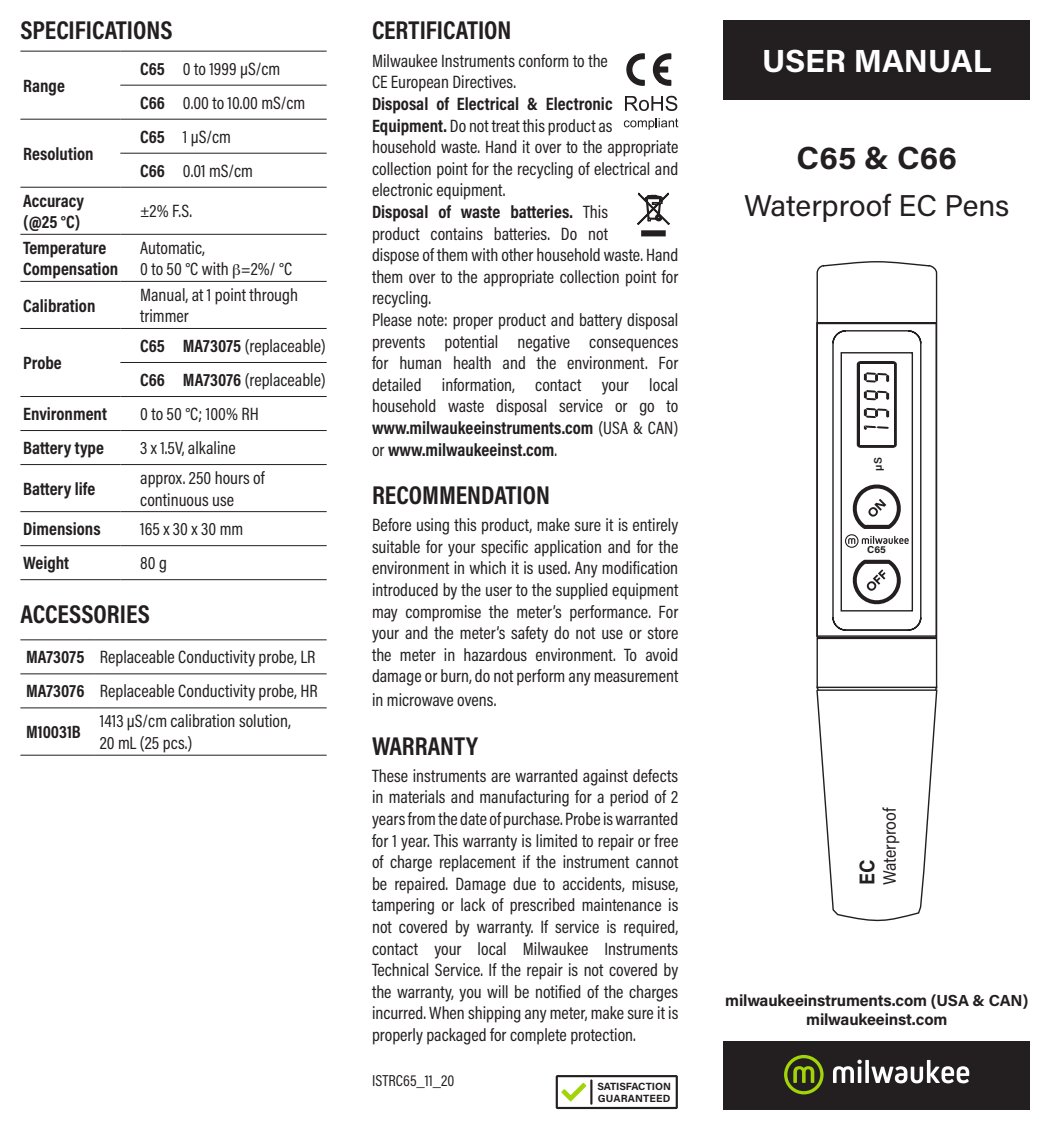
<style>
.page{position:relative;width:1053px;height:1133px;background:#fff}
.page>*{position:absolute;margin:0;border:0;box-sizing:border-box;transform-origin:0 0}
.t1{font:700 32px "Acumin Pro";letter-spacing:-.005em;color:#fff}
.t2{font:700 32px "Acumin Pro";letter-spacing:.005em;color:#231f20}
.t3{font:30px "Acumin Pro";letter-spacing:-.005em;color:#231f20}
.t4{font:700 26px "Acumin Pro Cond";color:#231f20}
.t5{font:700 21.4px "Acumin Pro";color:#231f20;scale:.89 1}
.t6{font:18px/21.6px "Acumin Pro Cond";color:#231f20}
.t7{font:700 18px/21.6px "Acumin Pro Cond";color:#231f20}
.t8{font:17.8px "Acumin Pro";letter-spacing:-.005em;color:#231f20;scale:.89 1}
.t9{font:700 16px/19.2px "Acumin Pro";letter-spacing:-.01em;color:#231f20;text-align:center}
.t10{font:16px "Acumin Pro Cond";letter-spacing:.005em;color:#231f20}
.t11{font:600 11.2px "Acumin Pro";color:#231f20}
.t12{font:700 10.4px/12.2px "Acumin Pro";color:#231f20}
.t13{font:700 10.2px "Acumin Pro";color:#231f20}
.s1{font-weight:700}
</style>
<div class="page">
<hr style="left:20px;top:51px;width:100px;height:1px;background:#231f20">
<hr style="left:120px;top:51px;width:207px;height:1px;background:#231f20">
<hr style="left:120px;top:85px;width:207px;height:1px;background:#231f20">
<hr style="left:20px;top:119px;width:100px;height:1px;background:#231f20">
<hr style="left:120px;top:119px;width:207px;height:1px;background:#231f20">
<hr style="left:120px;top:153px;width:207px;height:1px;background:#231f20">
<hr style="left:20px;top:187px;width:100px;height:1px;background:#231f20">
<hr style="left:120px;top:187px;width:207px;height:1px;background:#231f20">
<hr style="left:20px;top:234px;width:100px;height:1px;background:#231f20">
<hr style="left:120px;top:234px;width:207px;height:1px;background:#231f20">
<hr style="left:20px;top:281px;width:100px;height:1px;background:#231f20">
<hr style="left:120px;top:281px;width:207px;height:1px;background:#231f20">
<hr style="left:20px;top:328px;width:100px;height:1px;background:#231f20">
<hr style="left:120px;top:328px;width:207px;height:1px;background:#231f20">
<hr style="left:120px;top:362px;width:207px;height:1px;background:#231f20">
<hr style="left:20px;top:396px;width:100px;height:1px;background:#231f20">
<hr style="left:120px;top:396px;width:207px;height:1px;background:#231f20">
<hr style="left:20px;top:430px;width:100px;height:1px;background:#231f20">
<hr style="left:120px;top:430px;width:207px;height:1px;background:#231f20">
<hr style="left:20px;top:464px;width:100px;height:1px;background:#231f20">
<hr style="left:120px;top:464px;width:207px;height:1px;background:#231f20">
<hr style="left:20px;top:511px;width:100px;height:1px;background:#231f20">
<hr style="left:120px;top:511px;width:207px;height:1px;background:#231f20">
<hr style="left:20px;top:545px;width:100px;height:1px;background:#231f20">
<hr style="left:120px;top:545px;width:207px;height:1px;background:#231f20">
<hr style="left:20px;top:579px;width:100px;height:1px;background:#231f20">
<hr style="left:120px;top:579px;width:207px;height:1px;background:#231f20">
<hr style="left:20px;top:673px;width:74px;height:1px;background:#231f20">
<hr style="left:94px;top:673px;width:233px;height:1px;background:#231f20">
<hr style="left:20px;top:707px;width:74px;height:1px;background:#231f20">
<hr style="left:94px;top:707px;width:233px;height:1px;background:#231f20">
<hr style="left:20px;top:755px;width:74px;height:1px;background:#231f20">
<hr style="left:94px;top:755px;width:233px;height:1px;background:#231f20">
<hr style="left:20px;top:639px;width:74px;height:1px;background:#231f20">
<hr style="left:94px;top:639px;width:233px;height:1px;background:#231f20">
<svg style="left:626px;top:53px;width:19px;height:33px"></svg>
<svg style="left:652px;top:53px;width:20px;height:33px"></svg>
<svg style="left:625px;top:96px;width:52px;height:15px"></svg>
<svg style="left:624px;top:118px;width:54px;height:12px"></svg>
<svg style="left:637px;top:192px;width:33px;height:44px"></svg>
<div style="left:723px;top:20px;width:307px;height:80px;background:#231f20"></div>
<div style="left:723px;top:1041px;width:307px;height:68px;background:#231f20"></div>
<svg style="left:555px;top:1075px;width:123px;height:34px"></svg>
<hr style="left:590px;top:1079px;width:2px;height:26px;background:#231f20">
<svg style="left:784px;top:1055px;width:39px;height:39px"></svg>
<svg style="left:833px;top:1059px;width:28px;height:24px"></svg>
<svg style="left:865px;top:1060px;width:4px;height:23px"></svg>
<svg style="left:871px;top:1060px;width:98px;height:23px"></svg>
<svg style="left:816px;top:685px;width:122px;height:237px"></svg>
<svg style="left:816px;top:261px;width:122px;height:418px"></svg>
<h3 class="t4" style="left:20px;top:13px;width:154px">SPECIFICATIONS</h3>
<p class="t7" style="left:23px;top:74px;width:43px">Range</p>
<p class="t6" style="left:140px;top:51px;width:167px;line-height:34px"><span class="s1">C65</span> 0 to 1999 µS/cm<br><span class="s1">C66</span> 0.00 to 10.00 mS/cm</p>
<p class="t7" style="left:23px;top:142px;width:72px">Resolution</p>
<p class="t6" style="left:140px;top:119px;width:114px;line-height:34px"><span class="s1">C65</span> 1 µS/cm<br><span class="s1">C66</span> 0.01 mS/cm</p>
<p class="t7" style="left:23px;top:189px;width:62px">Accuracy (@25 °C)</p>
<p class="t6" style="left:140px;top:200px;width:53px">±2% F.S.</p>
<p class="t7" style="left:23px;top:236px;width:96px">Temperature<br>Compensation</p>
<p class="t6" style="left:140px;top:236px;width:153px">Automatic,<br>0 to 50 °C with =2%/ °C</p>
<p class="t7" style="left:23px;top:294px;width:74px">Calibration</p>
<p class="t6" style="left:140px;top:283px;width:159px">Manual, at 1 point through trimmer</p>
<p class="t7" style="left:23px;top:352px;width:40px">Probe</p>
<p class="t6" style="left:140px;top:328px;width:187px;line-height:34px"><span class="s1">C65 MA73075</span> (replaceable)<br><span class="s1">C66 MA73076</span> (replaceable)</p>
<p class="t7" style="left:23px;top:403px;width:85px">Environment</p>
<p class="t6" style="left:140px;top:403px;width:120px">0 to 50 °C; 100% RH</p>
<p class="t7" style="left:23px;top:437px;width:82px">Battery type</p>
<p class="t6" style="left:140px;top:437px;width:97px">3 x 1.5V, alkaline</p>
<p class="t7" style="left:23px;top:477px;width:74px">Battery life</p>
<p class="t6" style="left:140px;top:466px;width:126px">approx. 250 hours of continuous use</p>
<p class="t7" style="left:23px;top:518px;width:79px">Dimensions</p>
<p class="t6" style="left:140px;top:518px;width:105px">165 x 30 x 30 mm</p>
<p class="t7" style="left:23px;top:552px;width:47px">Weight</p>
<p class="t6" style="left:140px;top:552px;width:28px">80 g</p>
<h3 class="t4" style="left:20px;top:596px;width:131px">ACCESSORIES</h3>
<p class="t6" style="left:26px;top:640px;width:293px;line-height:34px"><span class="s1">MA73075</span> Replaceable Conductivity probe, LR<br><span class="s1">MA73076</span> Replaceable Conductivity probe, HR</p>
<p class="t7" style="left:26px;top:721px;width:56px">M10031B</p>
<p class="t6" style="left:100px;top:710px;width:192px">1413 µS/cm calibration solution,<br>20 mL (25 pcs.)</p>
<h3 class="t4" style="left:372px;top:13px;width:141px">CERTIFICATION</h3>
<p class="t6" style="left:372px;top:49px;width:237px">Milwaukee Instruments conform to the<br>CE European Directives.</p>
<p class="t6" style="left:372px;top:93px;width:308px"><span class="s1">Disposal of Electrical &amp; Electronic Equipment.</span> Do not treat this product as household waste. Hand it over to the appropriate collection point for the recycling of electrical and electronic equipment.<br><span class="s1">Disposal of waste batteries.</span> This<br>product contains batteries. Do not<br>dispose of them with other household waste. Hand them over to the appropriate collection point for recycling.<br>Please note: proper product and battery disposal prevents potential negative consequences for human health and the environment. For detailed information, contact your local household waste disposal service or go to <span class="s1">www.milwaukeeinstruments.com</span> (USA &amp; CAN) or <span class="s1">www.milwaukeeinst.com</span>.</p>
<h3 class="t4" style="left:372px;top:478px;width:179px">RECOMMENDATION</h3>
<p class="t6" style="left:372px;top:514px;width:308px;text-align:justify">Before using this product, make sure it is entirely suitable for your specific application and for the environment in which it is used. Any modification introduced by the user to the supplied equipment may compromise the meter’s performance. For your and the meter’s safety do not use or store the meter in hazardous environment. To avoid damage or burn, do not perform any measurement</p>
<p class="t6" style="left:372px;top:689px;width:126px">in microwave ovens.</p>
<h3 class="t4" style="left:372px;top:728px;width:107px">WARRANTY</h3>
<p class="t6" style="left:372px;top:764px;width:308px;text-align:justify">These instruments are warranted against defects in materials and manufacturing for a period of 2 years from the date of purchase. Probe is warranted for 1 year. This warranty is limited to repair or free of charge replacement if the instrument cannot be repaired. Damage due to accidents, misuse, tampering or lack of prescribed maintenance is not covered by warranty. If service is required, contact your local Milwaukee Instruments Technical Service. If the repair is not covered by the warranty, you will be notified of the charges incurred. When shipping any meter, make sure it is properly packaged for complete protection.</p>
<p class="t10" style="left:372px;top:1070px;width:84px">ISTRC65_11_20</p>
<p class="t12" style="left:597px;top:1079px;width:75px">SATISFACTION<br>GUARANTEED</p>
<h1 class="t1" style="left:762px;top:38px;width:231px">USER MANUAL</h1>
<h1 class="t2" style="left:796px;top:135px;width:162px">C65 &amp; C66</h1>
<h2 class="t3" style="left:744px;top:185px;width:267px">Waterproof EC Pens</h2>
<p class="t11" style="left:870px;top:471px;width:15px;rotate:-90deg">µS</p>
<p class="t13" style="left:867px;top:543px;width:20px">C65</p>
<p class="t8" style="left:877px;top:885px;width:89px;rotate:-90deg">Waterproof</p>
<p class="t5" style="left:851px;top:885px;width:30px;rotate:-90deg">EC</p>
<p class="t9" style="left:725px;top:990px;width:305px">milwaukeeinstruments.com (USA &amp; CAN) milwaukeeinst.com</p>
</div>
